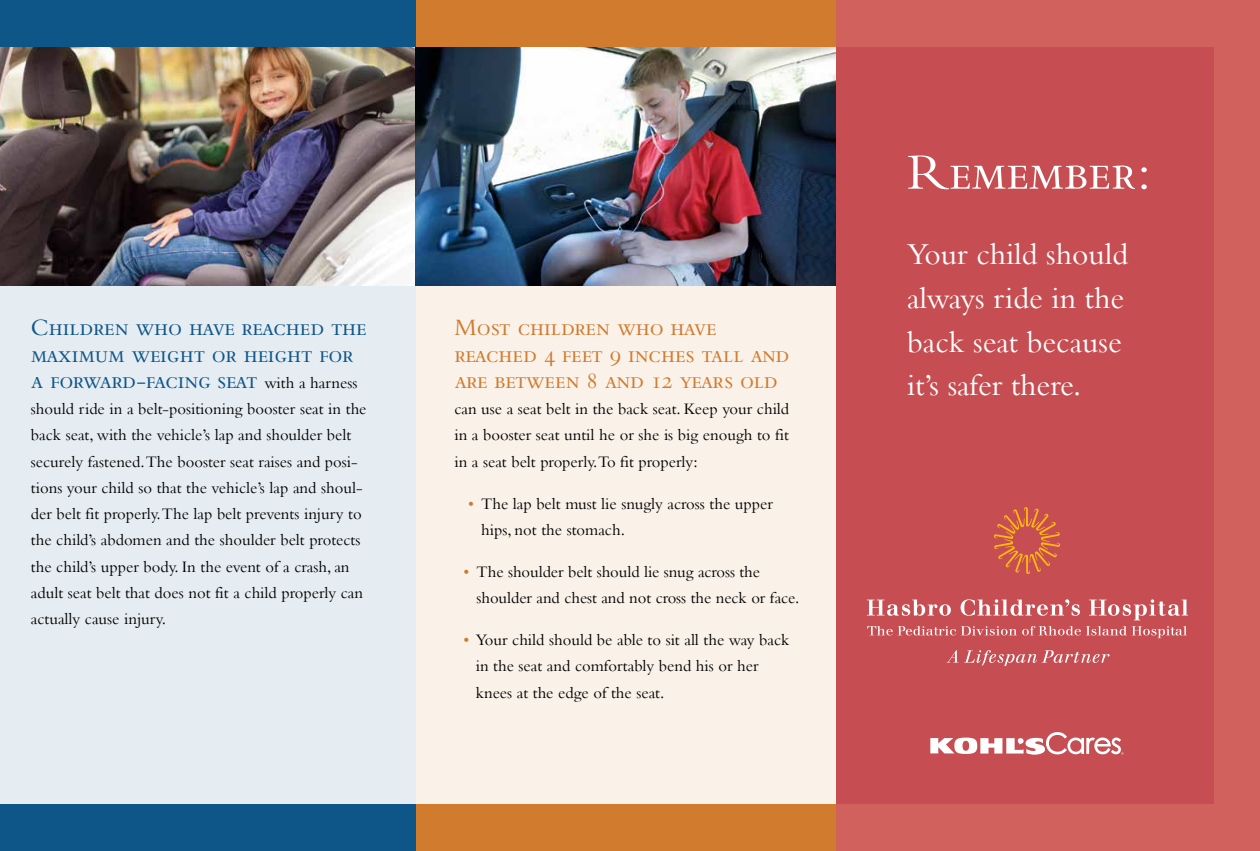
<style>
.page{position:relative;width:1260px;height:851px;background:#fff}
.page>*{position:absolute;margin:0;border:0;box-sizing:border-box;transform-origin:0 0}
.t1{font:52.5px "Bembo SC";color:#fff}
.t2{font:31.5px/43.8px "Bembo";color:#fff}
.t3{font:24.5px/26.2px "Bembo SC";letter-spacing:-.02em;color:#0f5688}
.t4{font:24.5px/26.2px "Bembo SC";letter-spacing:-.02em;color:#d07b2e}
.t5{font:16.62px/26.2px "Bembo";color:#000}
.s1{font-family:"Bembo";font-size:16.62px;color:#000}
.s2{color:#d07b2e}
</style>
<div class="page">
<div style="left:770px;top:0;width:490px;height:850px;background:#d1615d"></div>
<div style="left:817px;top:47px;width:396px;height:756px;background:#c64e52"></div>
<div style="left:0;top:0;width:416px;height:850px;background:#0f5688"></div>
<div style="left:416px;top:0;width:420px;height:850px;background:#d07b2e"></div>
<div style="left:0;top:280px;width:836px;height:523px;background:linear-gradient(to right,#e1ecf4,#fff2e7)"></div>
<img style="left:0;top:47px;width:416px;height:238px">
<img style="left:416px;top:47px;width:420px;height:238px">
<svg style="left:930px;top:732px;width:193px;height:22px"></svg>
<svg style="left:994px;top:507px;width:66px;height:67px"></svg>
<svg style="left:961px;top:599px;width:119px;height:16px"></svg>
<svg style="left:867px;top:599px;width:84px;height:16px"></svg>
<svg style="left:1089px;top:599px;width:99px;height:21px"></svg>
<svg style="left:947px;top:650px;width:163px;height:16px"></svg>
<svg style="left:867px;top:626px;width:320px;height:12px"></svg>
<h3 class="t3" style="left:31px;top:314px;width:337px">Children who have reached the maximum weight or height for a forward-facing seat <span class="s1">with a harness</span></h3>
<p class="t5" style="left:31px;top:395px;width:337px">should ride in a belt-positioning booster seat in the back seat, with the vehicle’s lap and shoulder belt securely fastened.The booster seat raises and posi&shy;tions your child so that the vehicle’s lap and shoul&shy;der belt fit properly.The lap belt prevents injury to the child’s abdomen and the shoulder belt protects the child’s upper body. In the event of a crash, an adult seat belt that does not fit a child properly can actually cause injury.</p>
<h3 class="t4" style="left:454px;top:314px;width:337px">Most children who have reached 4 feet 9 inches tall and are between 8 and 12 years old</h3>
<p class="t5" style="left:454px;top:395px;width:336px;text-align:justify">can use a seat belt in the back seat. Keep your child in a booster seat until he or she is big enough to fit in a seat belt properly.To fit properly:</p>
<p class="t5" style="left:481px;top:489px;width:293px;text-indent:-13px"><span class="s2">•</span> The lap belt must lie snugly across the upper hips, not the stomach.</p>
<p class="t5" style="left:477px;top:558px;width:324px;text-indent:-13px"><span class="s2">•</span> The shoulder belt should lie snug across the shoulder and chest and not cross the neck or face.</p>
<p class="t5" style="left:476px;top:626px;width:315px;text-indent:-12px"><span class="s2">•</span> Your child should be able to sit all the way back in the seat and comfortably bend his or her knees at the edge of the seat.</p>
<h1 class="t1" style="left:907px;top:144px;width:245px">Remember:</h1>
<h2 class="t2" style="left:907px;top:231px;width:223px">Your child should always ride in the back seat because it’s safer there.</h2>
</div>
